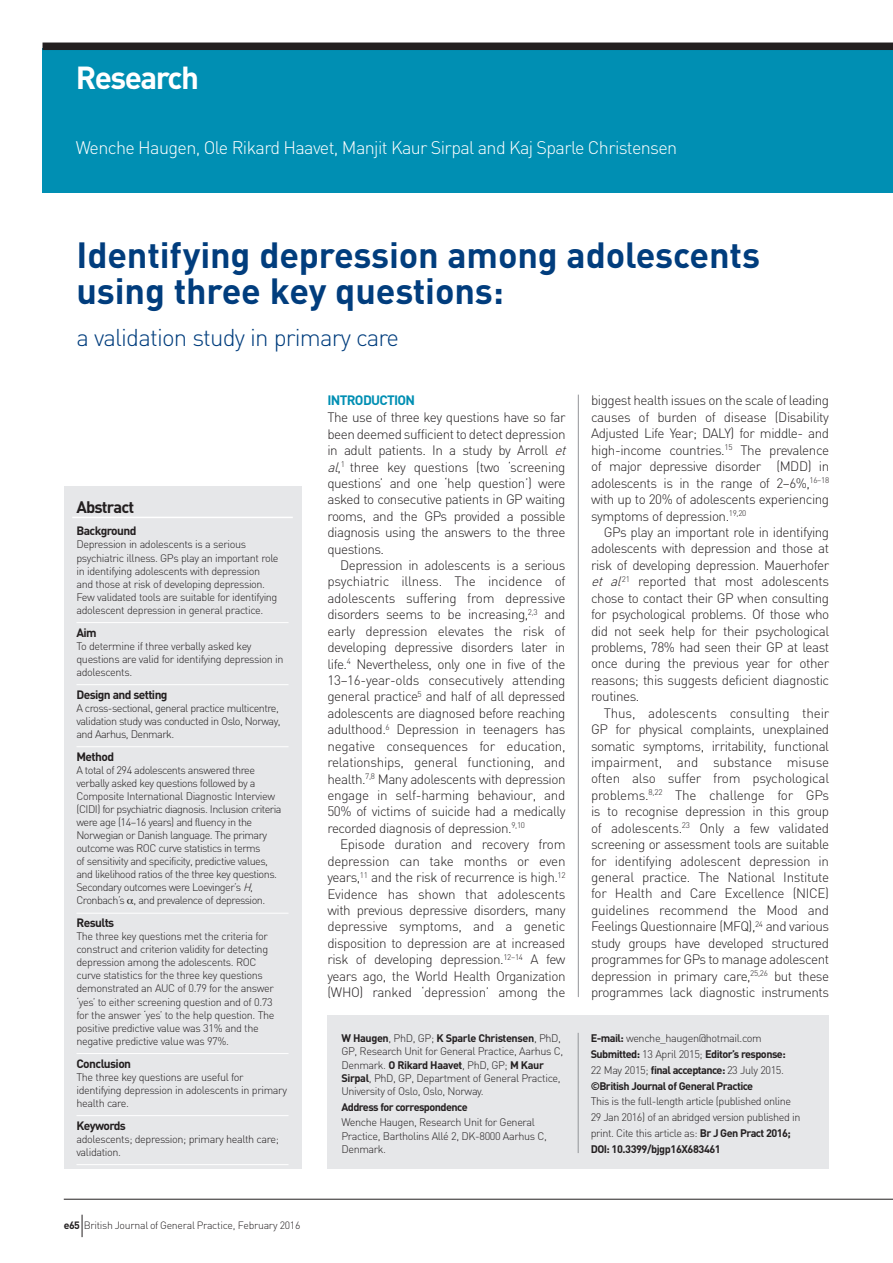
<style>
.page{position:relative;width:893px;height:1263px;background:#fff}
.page>*{position:absolute;margin:0;border:0;box-sizing:border-box;transform-origin:0 0}
.t1{font:700 36px/36px "DIN";letter-spacing:-.005em;color:#013d7d}
.t2{font:700 31.5px "DIN";letter-spacing:-.05em;color:#fff}
.t3{font:300 24px "DIN";letter-spacing:-.035em;color:#013d7d}
.t4{font:300 18px "DIN";letter-spacing:-.035em;color:#fff}
.t5{font:700 16.5px "DIN";letter-spacing:-.05em;color:#231f20}
.t6{font:300 13.5px/16.5px "DIN";letter-spacing:-.035em;color:#231f20;text-align:justify}
.t7{font:700 13.5px "DIN";letter-spacing:-.05em;color:#008fb3}
.t8{font:700 12px "DIN";letter-spacing:-.05em;color:#231f20}
.t9{font:300 10.8px/13px "DIN";letter-spacing:-.035em;color:#231f20}
.t10{font:700 10.8px/15.9px "DIN";letter-spacing:-.05em;color:#231f20}
.t11{font:300 10.5px "DIN";letter-spacing:-.025em;color:#231f20}
.s1{font-style:italic}
.s2{font-weight:700}
.s3{font-weight:300}
</style>
<div class="page">
<div style="left:43px;top:48px;width:850px;height:144px;background:#008fb3"></div>
<div style="left:43px;top:43px;width:850px;height:7px;background:#231f20"></div>
<div style="left:64px;top:486px;width:237px;height:682px;background:#e6e7e9"></div>
<hr style="left:72px;top:517px;width:221px;height:1px;background:#fff">
<hr style="left:76px;top:622px;width:213px;height:1px;background:#fff">
<hr style="left:76px;top:684px;width:213px;height:1px;background:#fff">
<hr style="left:76px;top:746px;width:213px;height:1px;background:#fff">
<hr style="left:76px;top:913px;width:213px;height:1px;background:#fff">
<hr style="left:76px;top:1053px;width:213px;height:1px;background:#fff">
<hr style="left:76px;top:1115px;width:213px;height:1px;background:#fff">
<hr style="left:76px;top:1164px;width:213px;height:1px;background:#fff">
<hr style="left:578px;top:395px;width:1px;height:602px;background:#939598">
<div style="left:327px;top:1015px;width:502px;height:153px;background:#e6e7e9"></div>
<hr style="left:578px;top:1033px;width:1px;height:120px;background:#939598">
<svg style="left:82px;top:1215px;width:1px;height:22px"></svg>
<hr style="left:64px;top:1199px;width:829px;height:1px;background:#231f20">
<h2 class="t2" style="left:76px;top:57px;width:125px">Research</h2>
<h3 class="t4" style="left:76px;top:137px;width:603px">Wenche Haugen, Ole Rikard Haavet, Manjit Kaur Sirpal and Kaj Sparle Christensen</h3>
<h1 class="t1" style="left:77px;top:235px;width:685px">Identifying depression among adolescents using three key questions:</h1>
<h3 class="t3" style="left:77px;top:323px;width:324px">a validation study in primary care</h3>
<p class="t5" style="left:76px;top:496px;width:59px">Abstract</p>
<p class="t8" style="left:76px;top:523px;width:62px">Background</p>
<p class="t9" style="left:76px;top:538px;width:204px">Depression in adolescents is a serious psychiatric illness. GPs play an important role in identifying adolescents with depression and those at risk of developing depression.<br>Few validated tools are suitable for identifying adolescent depression in general practice.</p>
<p class="t8" style="left:76px;top:624px;width:22px">Aim</p>
<p class="t9" style="left:76px;top:639px;width:208px">To determine if three verbally asked key questions are valid for identifying depression in adolescents.</p>
<p class="t8" style="left:76px;top:686px;width:93px">Design and setting</p>
<p class="t9" style="left:76px;top:701px;width:206px">A cross-sectional, general practice multicentre, validation study was conducted in Oslo, Norway, and Aarhus, Denmark.</p>
<p class="t8" style="left:76px;top:748px;width:39px">Method</p>
<p class="t9" style="left:76px;top:763px;width:207px">A total of 294 adolescents answered three verbally asked key questions followed by a Composite International Diagnostic Interview (CIDI) for psychiatric diagnosis. Inclusion criteria were age (14–16 years) and fluency in the Norwegian or Danish language. The primary outcome was ROC curve statistics in terms<br>of sensitivity and specificity, predictive values, and likelihood ratios of the three key questions.<br>Secondary outcomes were Loevinger’s <span class="s1">H</span>, Cronbach’s , and prevalence of depression.</p>
<p class="t8" style="left:76px;top:915px;width:39px">Results</p>
<p class="t9" style="left:76px;top:930px;width:200px">The three key questions met the criteria for construct and criterion validity for detecting depression among the adolescents. ROC curve statistics for the three key questions demonstrated an AUC of 0.79 for the answer ‘yes’ to either screening question and of 0.73 for the answer ‘yes’ to the help question. The positive predictive value was 31% and the negative predictive value was 97%.</p>
<p class="t8" style="left:76px;top:1055px;width:56px">Conclusion</p>
<p class="t9" style="left:76px;top:1070px;width:212px">The three key questions are useful for identifying depression in adolescents in primary health care.</p>
<p class="t8" style="left:76px;top:1117px;width:51px">Keywords</p>
<p class="t9" style="left:76px;top:1132px;width:204px">adolescents; depression; primary health care; validation.</p>
<p class="t11" style="left:64px;top:1219px;width:238px"><span class="s2">e65</span> British Journal of General Practice, February 2016</p>
<p class="t7" style="left:327px;top:391px;width:89px">INTRODUCTION</p>
<p class="t6" style="left:327px;top:409px;width:244px;text-align:left">The use of three key questions have so far been deemed sufficient to detect depression in adult patients. In a study by Arroll <span class="s1">et al</span>,<sup>1</sup> three key questions (two ‘screening questions’ and one ‘help question’) were asked to consecutive patients in GP waiting rooms, and the GPs provided a possible diagnosis using the answers to the three questions.</p>
<p class="t6" style="left:327px;top:557px;width:240px;text-indent:13px">Depression in adolescents is a serious psychiatric illness. The incidence of adolescents suffering from depressive disorders seems to be increasing,<sup>2,3</sup> and early depression elevates the risk of developing depressive disorders later in life.<sup>4</sup> Nevertheless, only one in five of the 13–16-year-olds consecutively attending general practice<sup>5</sup> and half of all depressed adolescents are diagnosed before reaching adulthood.<sup>6</sup> Depression in teenagers has negative consequences for education, relationships, general functioning, and health.<sup>7,8</sup> Many adolescents with depression engage in self-harming behaviour, and 50% of victims of suicide had a medically recorded diagnosis of depression.<sup>9,10</sup></p>
<p class="t6" style="left:327px;top:836px;width:240px;text-indent:13px">Episode duration and recovery from depression can take months or even years,<sup>11</sup> and the risk of recurrence is high.<sup>12<br></sup>Evidence has shown that adolescents with previous depressive disorders, many depressive symptoms, and a genetic disposition to depression are at increased risk of developing depression.<sup>12–14</sup> A few years ago, the World Health Organization (WHO) ranked ‘depression’ among the</p>
<p class="t9" style="left:341px;top:1031px;width:223px"><span class="s2">W Haugen</span>, PhD, GP; <span class="s2">K Sparle Christensen</span>, PhD, GP, Research Unit for General Practice, Aarhus C, Denmark. <span class="s2">O Rikard Haavet</span>, PhD, GP; <span class="s2">M Kaur Sirpal</span>, PhD, GP, Department of General Practice, University of Oslo, Oslo, Norway.</p>
<p class="t10" style="left:341px;top:1098px;width:128px">Address for correspondence</p>
<p class="t9" style="left:341px;top:1116px;width:207px">Wenche Haugen, Research Unit for General<br>Practice, Bartholins Allé 2, DK-8000 Aarhus C,<br>Denmark.</p>
<p class="t6" style="left:591px;top:392px;width:240px">biggest health issues on the scale of leading causes of burden of disease (Disability Adjusted Life Year; DALY) for middle- and high-income countries.<sup>15</sup> The prevalence of major depressive disorder (MDD) in adolescents is in the range of 2–6%,<sup>16–18 </sup>with up to 20% of adolescents experiencing symptoms of depression.<sup>19,20</sup></p>
<p class="t6" style="left:591px;top:524px;width:240px;text-indent:13px">GPs play an important role in identifying adolescents with depression and those at risk of developing depression. Mauerhofer <span class="s1">et al</span><sup>21</sup> reported that most adolescents chose to contact their GP when consulting for psychological problems. Of those who did not seek help for their psychological problems, 78% had seen their GP at least once during the previous year for other reasons; this suggests deficient diagnostic routines.</p>
<p class="t6" style="left:591px;top:704px;width:240px;text-indent:13px">Thus, adolescents consulting their GP for physical complaints, unexplained somatic symptoms, irritability, functional impairment, and substance misuse often also suffer from psychological problems.<sup>8,22</sup> The challenge for GPs is to recognise depression in this group of adolescents.<sup>23</sup> Only a few validated screening or assessment tools are suitable for identifying adolescent depression in general practice. The National Institute for Health and Care Excellence (NICE) guidelines recommend the Mood and Feelings Questionnaire (MFQ),<sup>24</sup> and various study groups have developed structured programmes for GPs to manage adolescent depression in primary care,<sup>25,26</sup> but these programmes lack diagnostic instruments</p>
<p class="t10" style="left:591px;top:1029px;width:196px">E-mail: <span class="s3">wenche_haugen@hotmail.com </span>Submitted: <span class="s3">13 April 2015;</span> Editor’s response:<br><span class="s3">22 May 2015;</span> final acceptance: <span class="s3">23 July 2015. </span>©British Journal of General Practice</p>
<p class="t9" style="left:591px;top:1093px;width:211px;line-height:15.9px">This is the full-length article (published online 29 Jan 2016) of an abridged version published in print. Cite this article as: <span class="s2">Br J Gen Pract 2016; DOI: 10.3399/bjgp16X683461</span></p>
</div>
